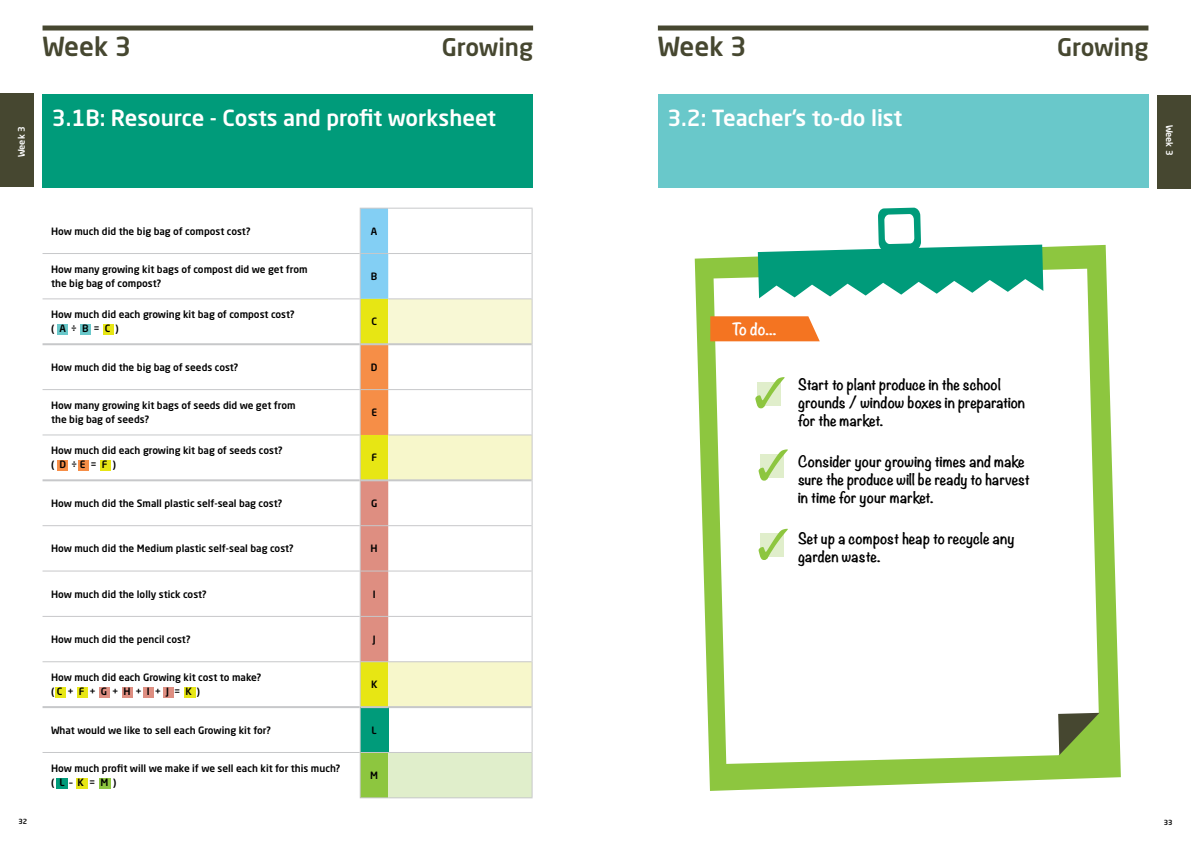
<style>
.page{position:relative;width:1191px;height:842px;background:#fff}
.page>*{position:absolute;margin:0;border:0;box-sizing:border-box;transform-origin:0 0}
.t1{font:500 26px "Neo Sans Std";color:#464730}
.t2{font:500 24px "Neo Sans Std";color:#464730}
.t3{font:500 22px "Neo Sans Std";color:#fff}
.t4{font:700 15.1px "Noteworthy";color:#fff}
.t5{font:700 14px/18px "Noteworthy";color:#000}
.t6{font:500 10px/14px "Neo Sans Std";color:#000}
.t7{font:500 9px "Neo Sans Std";color:#fff}
.t8{font:500 7px "Neo Sans Std";color:#000}
</style>
<div class="page">
<div style="left:658px;top:26px;width:490px;height:5px;background:#464730"></div>
<div style="left:658px;top:94px;width:490px;height:93px;background:#69c8ca"></div>
<div style="left:1157px;top:95px;width:34px;height:93px;background:#464730"></div>
<svg style="left:694px;top:245px;width:426px;height:546px;fill:#8dc63f"></svg>
<svg style="left:713px;top:269px;width:385px;height:495px"></svg>
<svg style="left:1058px;top:713px;width:41px;height:42px;background:#6c883c"></svg>
<svg style="left:758px;top:208px;width:285px;height:90px"></svg>
<svg style="left:710px;top:316px;width:109px;height:25px;background:#f47c2d"></svg>
<div style="left:43px;top:26px;width:490px;height:5px;background:#464730"></div>
<div style="left:42px;top:94px;width:490px;height:93px;background:#009b7a"></div>
<div style="left:0;top:94px;width:34px;height:93px;background:#464730"></div>
<svg style="left:758px;top:529px;width:30px;height:31px"></svg>
<svg style="left:755px;top:377px;width:29px;height:31px"></svg>
<svg style="left:758px;top:449px;width:30px;height:32px"></svg>
<div style="left:56px;top:778px;width:12px;height:11px;background:#009b7a"></div>
<div style="left:76px;top:778px;width:12px;height:11px;background:#e7e614"></div>
<div style="left:99px;top:778px;width:12px;height:11px;background:#8dc63f"></div>
<div style="left:55px;top:687px;width:11px;height:10px;background:#e7e614"></div>
<div style="left:77px;top:687px;width:11px;height:10px;background:#e7e614"></div>
<div style="left:99px;top:687px;width:11px;height:10px;background:#de8e81"></div>
<div style="left:122px;top:687px;width:11px;height:10px;background:#de8e81"></div>
<div style="left:143px;top:687px;width:11px;height:10px;background:#de8e81"></div>
<div style="left:163px;top:687px;width:11px;height:10px;background:#de8e81"></div>
<div style="left:184px;top:687px;width:11px;height:10px;background:#e7e614"></div>
<div style="left:78px;top:460px;width:10px;height:10px;background:#f68e47"></div>
<div style="left:100px;top:460px;width:11px;height:10px;background:#e7e614"></div>
<div style="left:57px;top:460px;width:11px;height:10px;background:#f68e47"></div>
<div style="left:57px;top:324px;width:11px;height:11px;background:#69c8ca"></div>
<div style="left:81px;top:324px;width:10px;height:11px;background:#69c8ca"></div>
<div style="left:103px;top:324px;width:10px;height:11px;background:#e7e614"></div>
<div style="left:360px;top:707px;width:28px;height:45px;background:#009b7a"></div>
<div style="left:360px;top:752px;width:28px;height:46px;background:#8dc63f"></div>
<div style="left:388px;top:752px;width:144px;height:46px;background:#e0eecb"></div>
<hr style="left:43px;top:389px;width:317px;height:1px;background:#c7c8ca">
<hr style="left:43px;top:435px;width:317px;height:1px;background:#c7c8ca">
<hr style="left:43px;top:253px;width:317px;height:1px;background:#c7c8ca">
<hr style="left:43px;top:299px;width:317px;height:1px;background:#c7c8ca">
<hr style="left:43px;top:525px;width:317px;height:1px;background:#c7c8ca">
<hr style="left:43px;top:571px;width:317px;height:1px;background:#c7c8ca">
<hr style="left:43px;top:616px;width:317px;height:1px;background:#c7c8ca">
<hr style="left:43px;top:662px;width:317px;height:1px;background:#c7c8ca">
<hr style="left:43px;top:752px;width:317px;height:1px;background:#c7c8ca">
<svg style="left:361px;top:752px;width:27px;height:1px"></svg>
<hr style="left:388px;top:752px;width:143px;height:1px;background:#c7c8ca">
<hr style="left:43px;top:343px;width:317px;height:2px;background:#c7c8ca">
<hr style="left:43px;top:479px;width:317px;height:2px;background:#c7c8ca">
<hr style="left:43px;top:706px;width:317px;height:2px;background:#c7c8ca">
<hr style="left:361px;top:706px;width:27px;height:2px;background:#c7c8ca">
<hr style="left:388px;top:706px;width:143px;height:2px;background:#c7c8ca">
<svg style="left:360px;top:208px;width:171px;height:499px"></svg>
<hr style="left:360px;top:209px;width:1px;height:44px;background:#c7c8ca">
<hr style="left:388px;top:208px;width:144px;height:1px;background:#c7c8ca">
<hr style="left:531px;top:209px;width:1px;height:44px;background:#c7c8ca">
<hr style="left:360px;top:253px;width:1px;height:46px;background:#c7c8ca">
<hr style="left:531px;top:253px;width:1px;height:46px;background:#c7c8ca">
<hr style="left:360px;top:299px;width:1px;height:45px;background:#c7c8ca">
<hr style="left:531px;top:299px;width:1px;height:45px;background:#c7c8ca">
<hr style="left:360px;top:344px;width:1px;height:46px;background:#c7c8ca">
<hr style="left:531px;top:344px;width:1px;height:46px;background:#c7c8ca">
<hr style="left:360px;top:390px;width:1px;height:45px;background:#c7c8ca">
<hr style="left:531px;top:390px;width:1px;height:45px;background:#c7c8ca">
<hr style="left:360px;top:435px;width:1px;height:45px;background:#c7c8ca">
<hr style="left:531px;top:435px;width:1px;height:45px;background:#c7c8ca">
<hr style="left:360px;top:480px;width:1px;height:46px;background:#c7c8ca">
<hr style="left:531px;top:480px;width:1px;height:46px;background:#c7c8ca">
<hr style="left:360px;top:526px;width:1px;height:45px;background:#c7c8ca">
<hr style="left:531px;top:526px;width:1px;height:45px;background:#c7c8ca">
<hr style="left:360px;top:571px;width:1px;height:45px;background:#c7c8ca">
<hr style="left:531px;top:571px;width:1px;height:45px;background:#c7c8ca">
<hr style="left:360px;top:616px;width:1px;height:46px;background:#c7c8ca">
<hr style="left:531px;top:616px;width:1px;height:46px;background:#c7c8ca">
<hr style="left:360px;top:662px;width:1px;height:45px;background:#c7c8ca">
<hr style="left:531px;top:662px;width:1px;height:45px;background:#c7c8ca">
<hr style="left:360px;top:707px;width:1px;height:45px;background:#c7c8ca">
<hr style="left:531px;top:707px;width:1px;height:45px;background:#c7c8ca">
<hr style="left:360px;top:752px;width:1px;height:45px;background:#c7c8ca">
<hr style="left:531px;top:752px;width:1px;height:45px;background:#c7c8ca">
<svg style="left:360px;top:797px;width:28px;height:1px"></svg>
<hr style="left:388px;top:797px;width:144px;height:1px;background:#c7c8ca">
<h1 class="t1" style="left:43px;top:30px;width:90px">Week 3</h1>
<h2 class="t2" style="left:442px;top:32px;width:93px">Growing</h2>
<p class="t7" style="left:16px;top:157px;width:32px;rotate:-90deg">Week 3</p>
<h3 class="t3" style="left:52px;top:104px;width:445px">3.1B: Resource - Costs and profit worksheet</h3>
<p class="t8" style="left:18px;top:817px;width:10px">32</p>
<p class="t6" style="left:51px;top:224px;width:201px">How much did the big bag of compost cost?</p>
<p class="t6" style="left:371px;top:224px;width:8px">A</p>
<p class="t6" style="left:51px;top:262px;width:258px">How many growing kit bags of compost did we get from the big bag of compost?</p>
<p class="t6" style="left:371px;top:269px;width:8px">B</p>
<p class="t6" style="left:51px;top:307px;width:245px">How much did each growing kit bag of compost cost? ( A ÷ B = C )</p>
<p class="t6" style="left:371px;top:314px;width:7px">C</p>
<p class="t6" style="left:51px;top:360px;width:189px">How much did the big bag of seeds cost?</p>
<p class="t6" style="left:371px;top:360px;width:8px">D</p>
<p class="t6" style="left:51px;top:398px;width:246px">How many growing kit bags of seeds did we get from the big bag of seeds?</p>
<p class="t6" style="left:371px;top:405px;width:7px">E</p>
<p class="t6" style="left:51px;top:443px;width:233px">How much did each growing kit bag of seeds cost? ( D ÷ E = F )</p>
<p class="t6" style="left:371px;top:450px;width:7px">F</p>
<p class="t6" style="left:51px;top:496px;width:233px">How much did the Small plastic self-seal bag cost?</p>
<p class="t6" style="left:371px;top:496px;width:8px">G</p>
<p class="t6" style="left:51px;top:541px;width:244px">How much did the Medium plastic self-seal bag cost?</p>
<p class="t6" style="left:371px;top:541px;width:9px">H</p>
<p class="t6" style="left:51px;top:587px;width:157px">How much did the lolly stick cost?</p>
<p class="t6" style="left:373px;top:587px;width:4px">I</p>
<p class="t6" style="left:51px;top:632px;width:141px">How much did the pencil cost?</p>
<p class="t6" style="left:373px;top:632px;width:4px">J</p>
<p class="t6" style="left:51px;top:670px;width:212px">How much did each Growing kit cost to make? ( C + F + G + H + I + J = K )</p>
<p class="t6" style="left:371px;top:677px;width:8px">K</p>
<p class="t6" style="left:51px;top:723px;width:221px">What would we like to sell each Growing kit for?</p>
<p class="t6" style="left:372px;top:723px;width:7px">L</p>
<p class="t6" style="left:51px;top:761px;width:291px">How much profit will we make if we sell each kit for this much? ( L – K = M )</p>
<p class="t6" style="left:370px;top:768px;width:9px">M</p>
<h1 class="t1" style="left:658px;top:30px;width:90px">Week 3</h1>
<h2 class="t2" style="left:1057px;top:32px;width:93px">Growing</h2>
<h3 class="t3" style="left:667px;top:104px;width:237px">3.2: Teacher’s to-do list</h3>
<p class="t7" style="left:1175px;top:125px;width:32px;rotate:90deg">Week 3</p>
<h3 class="t4" style="left:732px;top:315px;width:46px">To do...</h3>
<h3 class="t5" style="left:798px;top:375px;width:229px">Start to plant produce in the school grounds / window boxes in preparation for the market.</h3>
<h3 class="t5" style="left:798px;top:452px;width:233px">Consider your growing times and make sure the produce will be ready to harvest in time for your market.</h3>
<h3 class="t5" style="left:798px;top:529px;width:218px">Set up a compost heap to recycle any garden waste.</h3>
<p class="t8" style="left:1163px;top:818px;width:10px">33</p>
</div>
